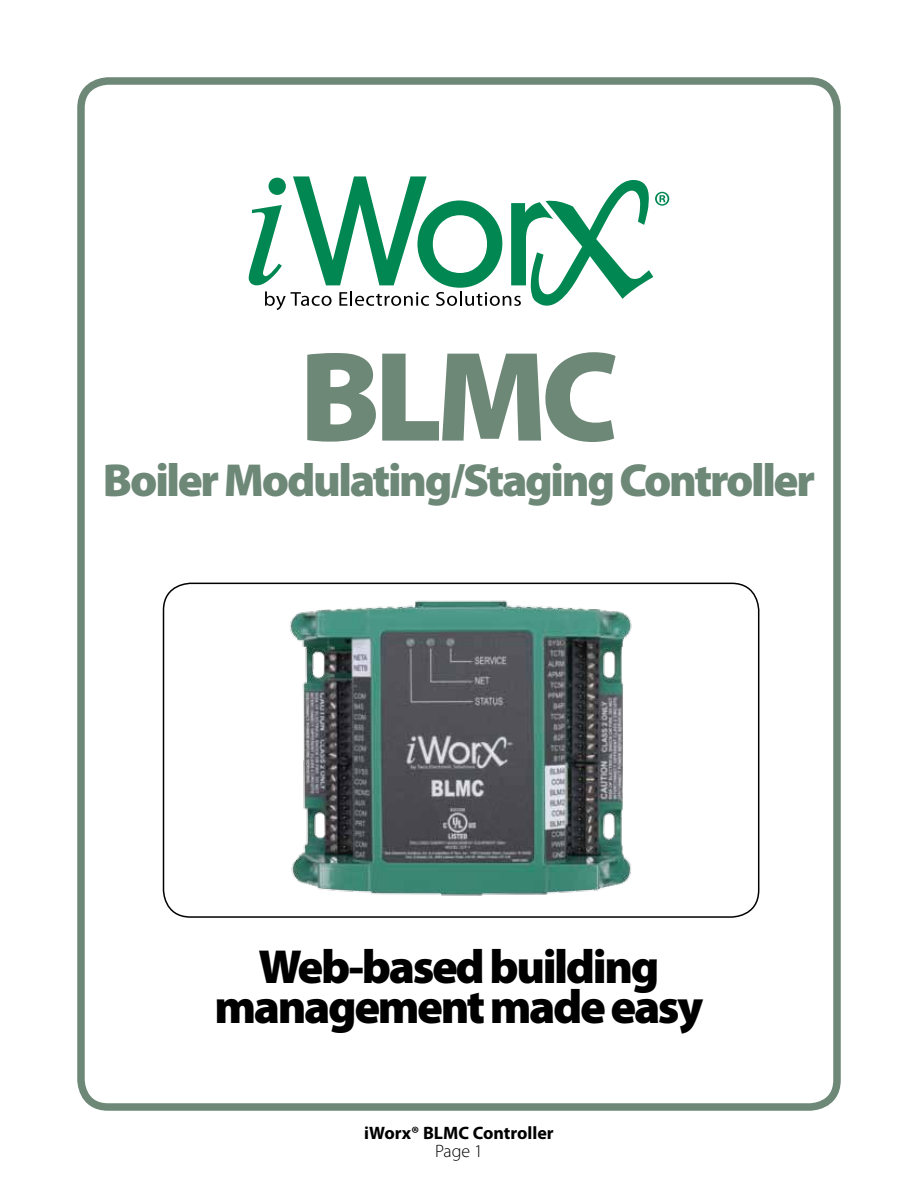
<style>
.page{position:relative;width:918px;height:1188px;background:#fff}
.page>*{position:absolute;margin:0;border:0;box-sizing:border-box;transform-origin:0 0}
.t1{font:900 129px "Myriad Pro";color:#6e8878}
.t2{font:900 48px/40.5px "Myriad Pro";letter-spacing:-.05em;color:#000;text-align:center}
.t3{font:900 46.5px "Myriad Pro";letter-spacing:-.05em;color:#6e8878}
.t4{font:700 18px "Myriad Pro";color:#000}
.t5{font:300 18px "Myriad Pro";color:#000}
</style>
<div class="page">
<div style="left:77px;top:77px;width:764px;height:1034px;border:8px solid #6e8878;border-radius:27px"></div>
<svg style="left:249px;top:176px;width:420px;height:134px"></svg>
<img style="left:289px;top:600px;width:343px;height:296px">
<div style="left:163px;top:583px;width:596px;height:335px;border:2px solid #000;border-radius:27px"></div>
<h1 class="t1" style="left:299px;top:311px;width:321px">BLMC</h1>
<p class="t3" style="left:103px;top:449px;width:714px">Boiler Modulating/Staging Controller</p>
<p class="t2" style="left:215px;top:944px;width:490px">Web-based building management made easy</p>
<p class="t4" style="left:364px;top:1121px;width:191px">iWorx® BLMC Controller</p>
<p class="t5" style="left:435px;top:1140px;width:49px">Page 1</p>
</div>
